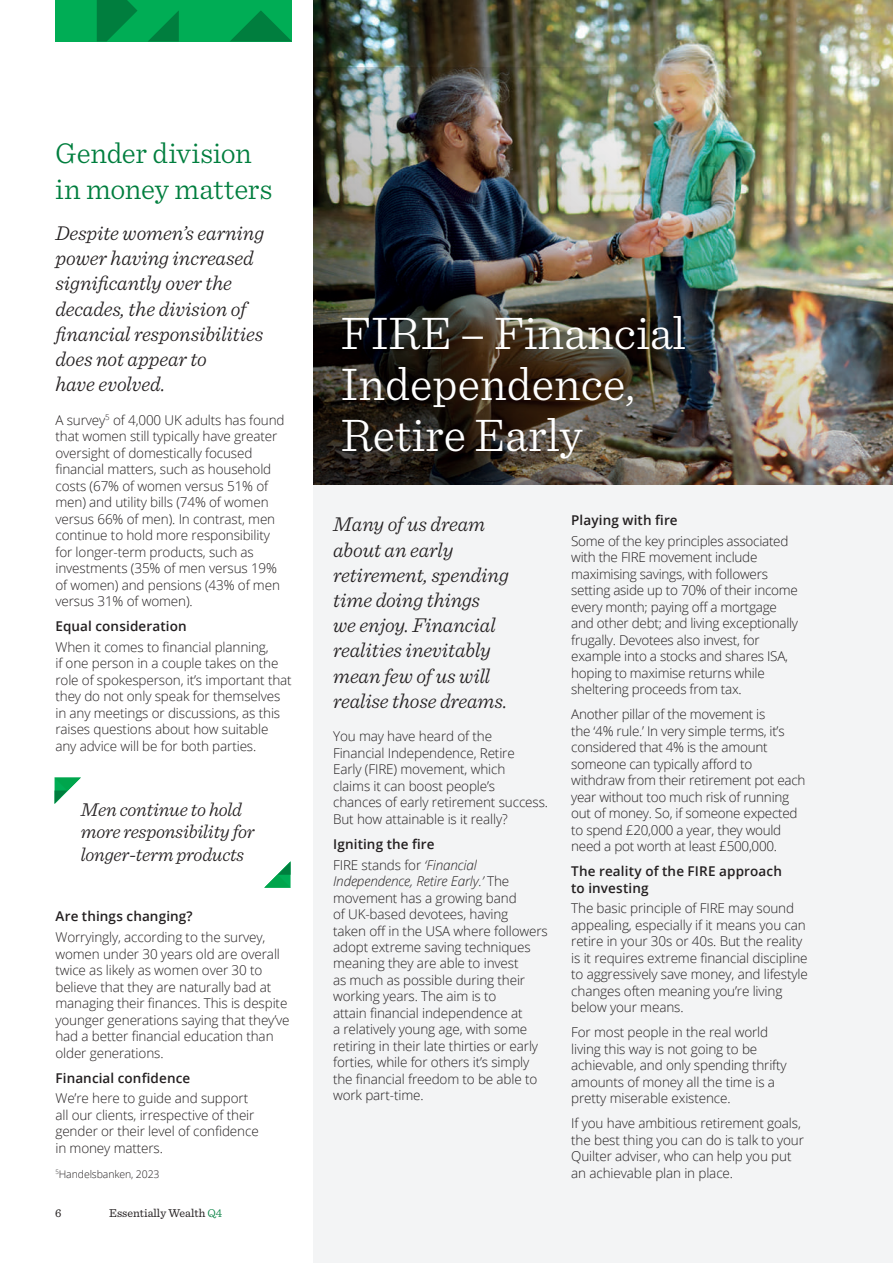
<style>
.page{position:relative;width:893px;height:1263px;background:#fff}
.page>*{position:absolute;margin:0;border:0;box-sizing:border-box;transform-origin:0 0}
.t1{font:300 48px/51px "Sentinel";color:#fff}
.t2{font:300 30px/36px "Sentinel";letter-spacing:-.01em;color:#007e3e}
.t3{font:italic 300 21px/25.2px "Sentinel";letter-spacing:-.005em;color:#231f20}
.t4{font:italic 300 19.5px/22.5px "Sentinel";letter-spacing:-.01em;color:#231f20}
.t5{font:300 13.5px/16.5px "Open Sans";letter-spacing:-.01em;color:#231f20}
.t6{font:600 13.5px/20.7px "Open Sans";letter-spacing:.01em;color:#231f20}
.t7{font:12px "Sentinel";color:#231f20}
.t8{font:300 10.5px "Open Sans";letter-spacing:-.01em;color:#231f20}
.s1{font-weight:300;color:#007e3e}
.s2{font-weight:300}
.s3{font-weight:300;font-style:italic}
.s4{font-style:italic}
</style>
<div class="page">
<div style="left:55px;top:0;width:237px;height:42px;background:#00ad55"></div>
<svg style="left:148px;top:11px;width:31px;height:31px"></svg>
<svg style="left:230px;top:11px;width:62px;height:31px"></svg>
<svg style="left:97px;top:0;width:40px;height:42px"></svg>
<svg style="left:55px;top:777px;width:26px;height:27px"></svg>
<svg style="left:264px;top:861px;width:27px;height:27px"></svg>
<div style="left:313px;top:0;width:580px;height:1263px;background:#f2f3f4"></div>
<img style="left:313px;top:0;width:580px;height:67px">
<img style="left:313px;top:67px;width:580px;height:418px">
<h2 class="t2" style="left:55px;top:133px;width:219px">Gender division in money matters</h2>
<h3 class="t3" style="left:55px;top:219px;width:210px">Despite women’s earning power having increased significantly over the decades, the division of financial responsibilities does not appear to<br>have evolved.</h3>
<p class="t5" style="left:55px;top:411px;width:231px">A survey<sup>5</sup> of 4,000 UK adults has found that women still typically have greater oversight of domestically focused financial matters, such as household costs (67% of women versus 51% of men) and utility bills (74% of women versus 66% of men). In contrast, men continue to hold more responsibility for longer-term products, such as investments (35% of men versus 19% of women) and pensions (43% of men versus 31% of women).</p>
<p class="t6" style="left:55px;top:616px;width:133px">Equal consideration</p>
<p class="t5" style="left:55px;top:638px;width:238px">When it comes to financial planning,<br>if one person in a couple takes on the role of spokesperson, it’s important that they do not only speak for themselves in any meetings or discussions, as this raises questions about how suitable any advice will be for both parties.</p>
<h3 class="t4" style="left:81px;top:797px;width:175px">Men continue to hold more responsibility for longer-term products</h3>
<p class="t6" style="left:55px;top:906px;width:139px">Are things changing?</p>
<p class="t5" style="left:55px;top:928px;width:236px">Worryingly, according to the survey, women under 30 years old are overall twice as likely as women over 30 to believe that they are naturally bad at managing their finances. This is despite younger generations saying that they’ve had a better financial education than older generations.</p>
<p class="t6" style="left:55px;top:1067px;width:136px">Financial confidence</p>
<p class="t5" style="left:55px;top:1090px;width:205px">We’re here to guide and support all our clients, irrespective of their gender or their level of confidence in money matters.</p>
<p class="t8" style="left:55px;top:1167px;width:106px"><sup>5</sup>Handelsbanken, 2023</p>
<p class="t7" style="left:55px;top:1204px;width:8px">6</p>
<p class="t7" style="left:109px;top:1204px;width:115px">Essentially Wealth <span class="s1">Q4</span></p>
<h1 class="t1" style="left:341px;top:304px;width:346px">FIRE – Financial<br>Independence,<br>Retire Early</h1>
<h3 class="t3" style="left:333px;top:510px;width:177px">Many of us dream about an early retirement, spending time doing things<br>we enjoy. Financial realities inevitably mean few of us will realise those dreams.</h3>
<p class="t5" style="left:333px;top:728px;width:216px">You may have heard of the<br>Financial Independence, Retire<br>Early (FIRE) movement, which<br>claims it can boost people’s<br>chances of early retirement success.<br>But how attainable is it really?</p>
<p class="t6" style="left:333px;top:833px;width:145px">Igniting the fire<br><span class="s2">FIRE stands for</span> <span class="s3">‘Financial</span></p>
<p class="t5" style="left:333px;top:872px;width:216px"><span class="s4">Independence, Retire Early.’</span> The movement has a growing band<br>of UK-based devotees, having<br>taken off in the USA where followers adopt extreme saving techniques meaning they are able to invest<br>as much as possible during their working years. The aim is to<br>attain financial independence at<br>a relatively young age, with some retiring in their late thirties or early forties, while for others it’s simply the financial freedom to be able to work part-time.</p>
<p class="t6" style="left:571px;top:509px;width:108px">Playing with fire</p>
<p class="t5" style="left:571px;top:532px;width:228px">Some of the key principles associated with the FIRE movement include maximising savings, with followers setting aside up to 70% of their income every month; paying off a mortgage and other debt; and living exceptionally frugally. Devotees also invest, for example into a stocks and shares ISA, hoping to maximise returns while sheltering proceeds from tax.</p>
<p class="t5" style="left:571px;top:705px;width:236px">Another pillar of the movement is<br>the ‘4% rule.’ In very simple terms, it’s considered that 4% is the amount someone can typically afford to withdraw from their retirement pot each year without too much risk of running out of money. So, if someone expected to spend £20,000 a year, they would need a pot worth at least £500,000.</p>
<p class="t6" style="left:571px;top:862px;width:212px;line-height:16.5px">The reality of the FIRE approach to investing</p>
<p class="t5" style="left:571px;top:900px;width:238px">The basic principle of FIRE may sound appealing, especially if it means you can retire in your 30s or 40s. But the reality is it requires extreme financial discipline to aggressively save money, and lifestyle changes often meaning you’re living below your means.</p>
<p class="t5" style="left:571px;top:1024px;width:217px">For most people in the real world living this way is not going to be achievable, and only spending thrifty amounts of money all the time is a pretty miserable existence.</p>
<p class="t5" style="left:571px;top:1115px;width:234px">If you have ambitious retirement goals, the best thing you can do is talk to your Quilter adviser, who can help you put an achievable plan in place.</p>
</div>
